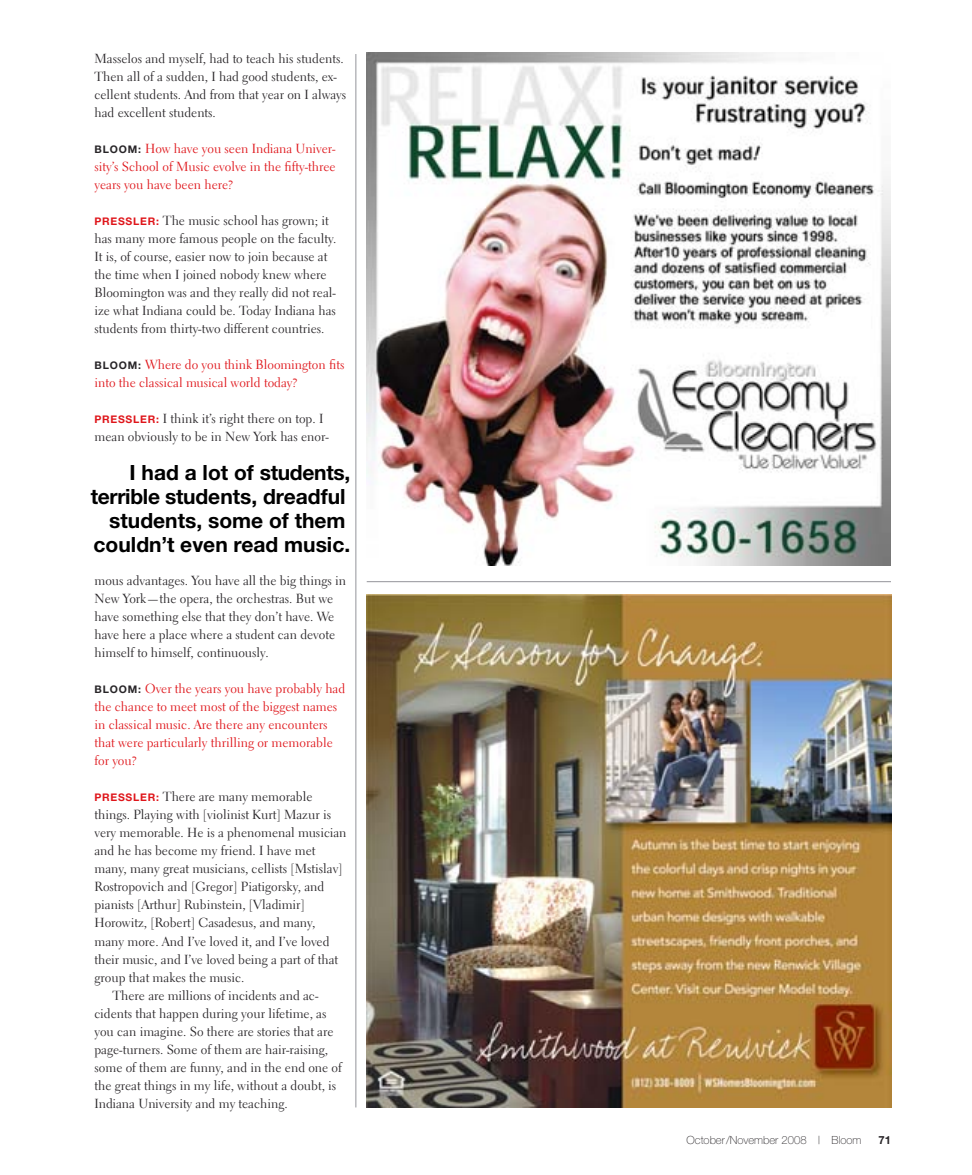
<style>
.page{position:relative;width:972px;height:1175px;background:#fff}
.page>*{position:absolute;margin:0;border:0;box-sizing:border-box;transform-origin:0 0}
.t1{font:700 21px/24px "Helvetica Neue";color:#000;text-align:right}
.t2{font:13.2px/18px "Electra LH";color:#282528}
.t3{font:13.2px/18px "Electra LH";color:#df151a}
.t4{font:100 11.25px "Helvetica Neue";color:#282528}
.t5{font:700 11.25px "Helvetica Neue";color:#282528}
.s1{font-family:"Helvetica Neue";font-weight:700;font-size:10.5px;color:#282528}
.s2{font-family:"Helvetica Neue";font-weight:700;font-size:10.5px;color:#df151a}
</style>
<div class="page">
<img style="left:367px;top:594px;width:524px;height:513px">
<hr style="left:367px;top:581px;width:524px;height:1px;background:#939499">
<img style="left:367px;top:53px;width:524px;height:513px">
<hr style="left:356px;top:54px;width:1px;height:1053px;background:#939499">
<p class="t2" style="left:94px;top:51px;width:253px">Masselos and myself, had to teach his students.<br>Then all of a sudden, I had good students, ex&shy;cellent students. And from that year on I always had excellent students.</p>
<p class="t3" style="left:94px;top:141px;width:243px;text-align:justify"><span class="s1">BLOOM:</span> How have you seen Indiana Univer&shy;sity’s School of Music evolve in the fifty-three years you have been here?</p>
<p class="t2" style="left:94px;top:213px;width:244px"><span class="s2">PRESSLER:</span> The music school has grown; it has many more famous people on the faculty.<br>It is, of course, easier now to join because at the time when I joined nobody knew where Bloomington was and they really did not real&shy;ize what Indiana could be. Today Indiana has students from thirty-two different countries.</p>
<p class="t3" style="left:94px;top:357px;width:251px"><span class="s1">BLOOM:</span> Where do you think Bloomington fits into the classical musical world today?</p>
<p class="t2" style="left:94px;top:411px;width:236px"><span class="s2">PRESSLER:</span> I think it’s right there on top. I mean obviously to be in New York has enor-</p>
<h1 class="t1" style="left:91px;top:462px;width:261px">I had a lot of students, terrible students, dreadful students, some of them couldn’t even read music.</h1>
<p class="t2" style="left:94px;top:573px;width:253px">mous advantages. You have all the big things in New York—the opera, the orchestras. But we have something else that they don’t have. We have here a place where a student can devote himself to himself, continuously.</p>
<p class="t3" style="left:94px;top:681px;width:252px"><span class="s1">BLOOM:</span> Over the years you have probably had the chance to meet most of the biggest names in classical music. Are there any encounters that were particularly thrilling or memorable for you?</p>
<p class="t2" style="left:94px;top:789px;width:220px"><span class="s2">PRESSLER:</span> There are many memorable</p>
<p class="t2" style="left:94px;top:807px;width:238px">things. Playing with [violinist Kurt] Mazur is</p>
<p class="t2" style="left:94px;top:825px;width:254px">very memorable. He is a phenomenal musician</p>
<p class="t2" style="left:94px;top:843px;width:223px">and he has become my friend. I have met</p>
<p class="t2" style="left:94px;top:861px;width:250px">many, many great musicians, cellists [Mstislav]</p>
<p class="t2" style="left:94px;top:879px;width:231px">Rostropovich and [Gregor] Piatigorsky, and</p>
<p class="t2" style="left:94px;top:897px;width:212px">pianists [Arthur] Rubinstein, [Vladimir]</p>
<p class="t2" style="left:94px;top:915px;width:223px">Horowitz, [Robert] Casadesus, and many,</p>
<p class="t2" style="left:94px;top:933px;width:237px">many more. And I’ve loved it, and I’ve loved</p>
<p class="t2" style="left:94px;top:951px;width:245px">their music, and I’ve loved being a part of that</p>
<p class="t2" style="left:94px;top:969px;width:152px">group that makes the music.</p>
<p class="t2" style="left:112px;top:987px;width:207px">There are millions of incidents and ac-</p>
<p class="t2" style="left:94px;top:1005px;width:233px">cidents that happen during your lifetime, as</p>
<p class="t2" style="left:94px;top:1023px;width:241px">you can imagine. So there are stories that are</p>
<p class="t2" style="left:94px;top:1041px;width:235px">page-turners. Some of them are hair-raising,</p>
<p class="t2" style="left:94px;top:1059px;width:249px">some of them are funny, and in the end one of</p>
<p class="t2" style="left:94px;top:1077px;width:243px">the great things in my life, without a doubt, is</p>
<p class="t2" style="left:94px;top:1095px;width:195px">Indiana University and my teaching.</p>
<p class="t4" style="left:687px;top:1135px;width:177px">October/November 2008 | Bloom</p>
<p class="t5" style="left:878px;top:1135px;width:14px">71</p>
</div>
